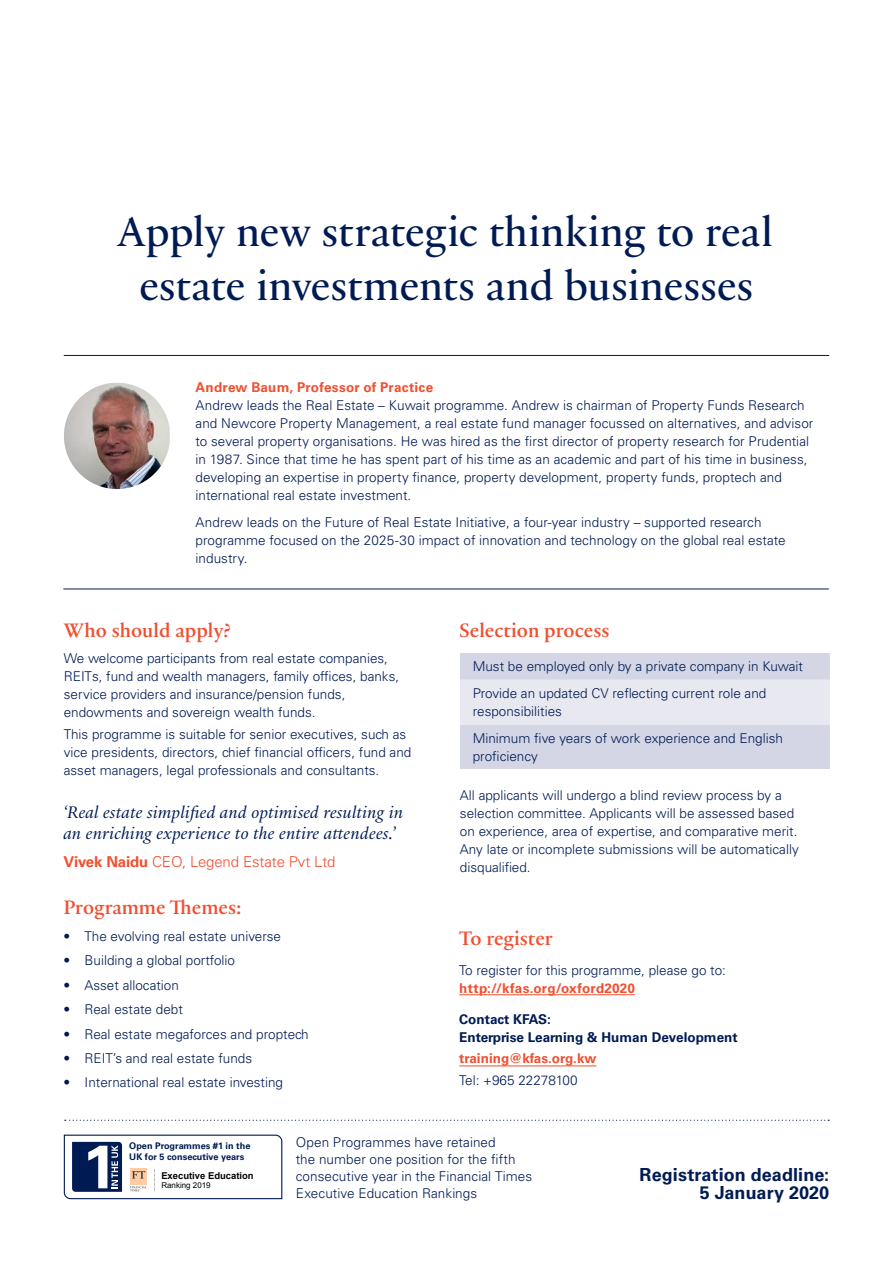
<style>
.page{position:relative;width:893px;height:1263px;background:#fff}
.page>*{position:absolute;margin:0;border:0;box-sizing:border-box;transform-origin:0 0}
.t1{font:45px/54px "Practice";letter-spacing:-.005em;color:#001b54;text-align:center}
.t2{font:600 21px "Practice";color:#f04f30}
.t3{font:18px/21px "Practice Regular Ita";letter-spacing:-.005em;color:#001b54}
.t4{font:700 18px/18px "Univers LT Std";letter-spacing:.005em;color:#001b54;text-align:right}
.t5{font:300 15px "Univers LT Std";letter-spacing:-.01em;color:#f04f30}
.t6{font:300 13.5px/18px "Univers LT Std";color:#001b54}
.t7{font:700 13.5px "Univers LT Std";letter-spacing:.015em;color:#f04f30}
.t8{font:700 13.5px/18px "Univers LT Std";color:#001b54}
.t9{font:700 9.45px "Arial";color:#020304}
.t10{font:700 9.15px/10.9px "Univers LT Std";color:#001b54}
.t11{font:7.95px "Arial";color:#020304}
.s1{font-weight:700}
</style>
<div class="page">
<hr style="left:64px;top:355px;width:765px;height:1px;background:#001b54">
<hr style="left:459px;top:994px;width:176px;height:1px;background:#f04f30">
<hr style="left:459px;top:1065px;width:138px;height:1px;background:#f04f30">
<div style="left:460px;top:653px;width:370px;height:116px;background:#d4d6e5"></div>
<div style="left:460px;top:680px;width:370px;height:44px;background:#e7e8f0"></div>
<img style="left:64px;top:383px;width:106px;height:106px">
<hr style="left:63px;top:589px;width:766px;height:1px;background:#001b54">
<svg style="left:63px;top:1134px;width:220px;height:66px"></svg>
<svg style="left:65px;top:1120px;width:764px;height:1px"></svg>
<h1 class="t1" style="left:118px;top:204px;width:657px">Apply new strategic thinking to real estate investments and businesses</h1>
<p class="t7" style="left:196px;top:380px;width:239px">Andrew Baum, Professor of Practice</p>
<p class="t6" style="left:196px;top:397px;width:619px">Andrew leads the Real Estate – Kuwait programme. Andrew is chairman of Property Funds Research and Newcore Property Management, a real estate fund manager focussed on alternatives, and advisor to several property organisations. He was hired as the first director of property research for Prudential in 1987. Since that time he has spent part of his time as an academic and part of his time in business, developing an expertise in property finance, property development, property funds, proptech and international real estate investment.</p>
<p class="t6" style="left:196px;top:513px;width:592px">Andrew leads on the Future of Real Estate Initiative, a four-year industry – supported research programme focused on the 2025-30 impact of innovation and technology on the global real estate industry.</p>
<h2 class="t2" style="left:64px;top:615px;width:169px">Who should apply?</h2>
<p class="t6" style="left:64px;top:649px;width:337px">We welcome participants from real estate companies, REITs, fund and wealth managers, family offices, banks, service providers and insurance/pension funds, endowments and sovereign wealth funds.</p>
<p class="t6" style="left:64px;top:726px;width:349px">This programme is suitable for senior executives, such as vice presidents, directors, chief financial officers, fund and asset managers, legal professionals and consultants.</p>
<h3 class="t3" style="left:63px;top:801px;width:341px">‘Real estate simplified and optimised resulting in an enriching experience to the entire attendees.’</h3>
<p class="t5" style="left:63px;top:852px;width:274px"><span class="s1">Vivek Naidu</span> CEO, Legend Estate Pvt Ltd</p>
<h2 class="t2" style="left:63px;top:893px;width:180px">Programme Themes:</h2>
<p class="t6" style="left:63px;top:927px;width:219px">• The evolving real estate universe</p>
<p class="t6" style="left:63px;top:951px;width:173px">• Building a global portfolio</p>
<p class="t6" style="left:63px;top:976px;width:117px">• Asset allocation</p>
<p class="t6" style="left:63px;top:1000px;width:121px">• Real estate debt</p>
<p class="t6" style="left:63px;top:1025px;width:247px">• Real estate megaforces and proptech</p>
<p class="t6" style="left:63px;top:1049px;width:190px">• REIT’s and real estate funds</p>
<p class="t6" style="left:63px;top:1073px;width:221px">• International real estate investing</p>
<h2 class="t2" style="left:459px;top:615px;width:152px">Selection process</h2>
<p class="t6" style="left:473px;top:653px;width:332px;line-height:26.8px">Must be employed only by a private company in Kuwait<br>Provide an updated CV reflecting current role and</p>
<p class="t6" style="left:473px;top:698px;width:312px;line-height:26.8px">responsibilities<br>Minimum five years of work experience and English</p>
<p class="t6" style="left:473px;top:747px;width:67px">proficiency</p>
<p class="t6" style="left:460px;top:787px;width:340px">All applicants will undergo a blind review process by a selection committee. Applicants will be assessed based on experience, area of expertise, and comparative merit.<br>Any late or incomplete submissions will be automatically disqualified.</p>
<h2 class="t2" style="left:459px;top:923px;width:95px">To register</h2>
<p class="t6" style="left:459px;top:962px;width:268px">To register for this programme, please go to:</p>
<p class="t7" style="left:459px;top:981px;width:177px">http://kfas.org/oxford2020</p>
<p class="t8" style="left:459px;top:1010px;width:280px">Contact KFAS:<br>Enterprise Learning &amp; Human Development</p>
<p class="t7" style="left:459px;top:1050px;width:139px">training@kfas.org.kw</p>
<p class="t6" style="left:459px;top:1071px;width:120px">Tel: +965 22278100</p>
<p class="t10" style="left:129px;top:1140px;width:123px">Open Programmes #1 in the<br>UK for 5 consecutive years</p>
<p class="t9" style="left:161px;top:1169px;width:94px">Executive Education</p>
<p class="t11" style="left:161px;top:1180px;width:51px">Ranking 2019</p>
<p class="t6" style="left:296px;top:1133px;width:238px;line-height:17.2px">Open Programmes have retained<br>the number one position for the fifth consecutive year in the Financial Times Executive Education Rankings</p>
<h3 class="t4" style="left:640px;top:1166px;width:191px">Registration deadline:<br>5 January 2020</h3>
</div>
